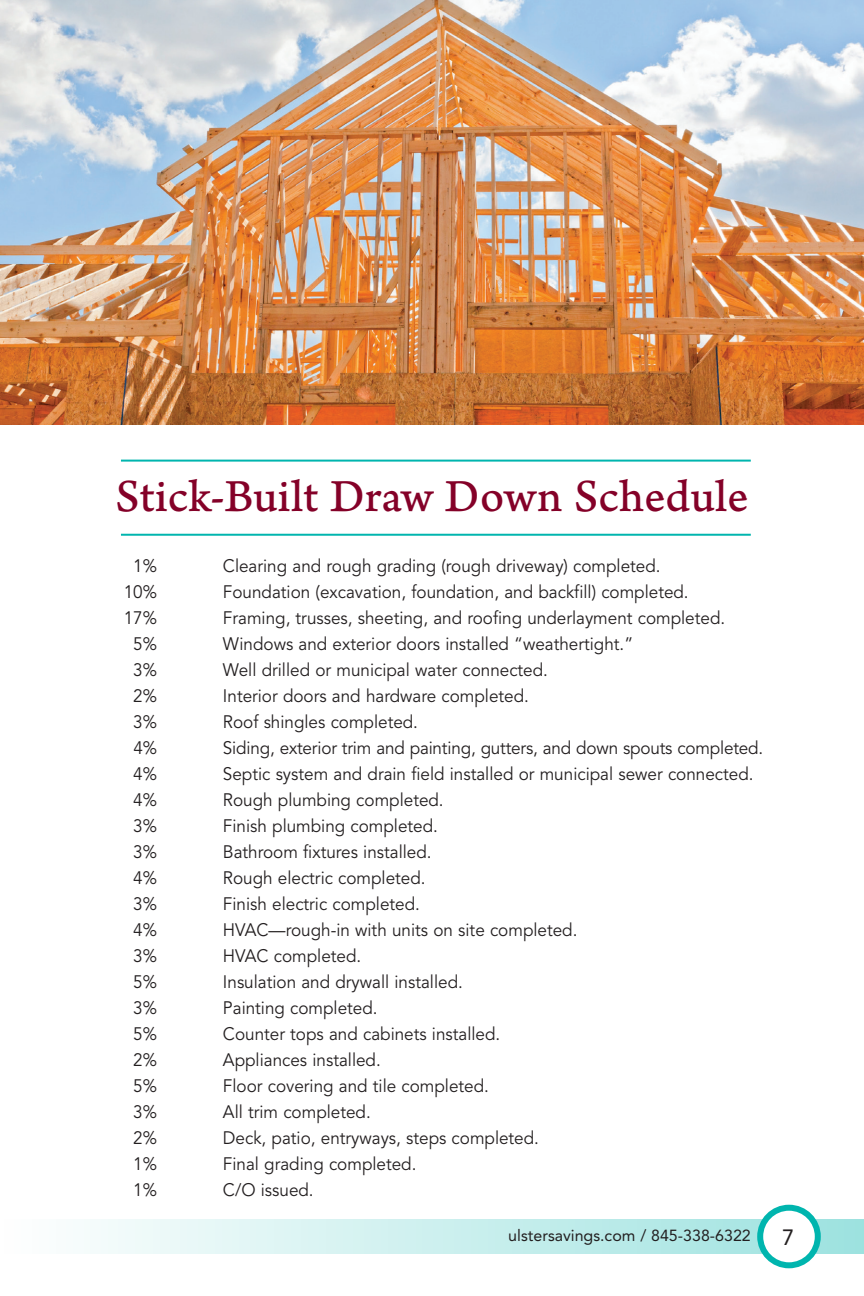
<style>
.page{position:relative;width:864px;height:1296px;background:#fff}
.page>*{position:absolute;margin:0;border:0;box-sizing:border-box;transform-origin:0 0}
.Heading{font:48px "Arno Pro Caption";color:#840128}
.t1{font:22px "Avenir LT Std";color:#231f20}
.Checks{font:18px "Avenir LT Std";color:#231f20;scale:.95 1}
.t2{font:16px "Avenir LT Std";color:#231f20}
</style>
<div class="page">
<div style="left:0;top:1219px;width:864px;height:35px;background:linear-gradient(to right,#fffefe,#9ce2df)"></div>
<div style="left:760px;top:1208px;width:58px;height:57px;background:#fff;border-radius:50%"></div>
<div style="left:757px;top:1205px;width:64px;height:63px;border:6px solid #00b5ae;border-radius:50%"></div>
<img style="left:0;top:0;width:864px;height:425px">
<hr style="left:121px;top:460px;width:630px;height:2px;background:#00b5ae">
<hr style="left:121px;top:534px;width:630px;height:2px;background:#00b5ae">
<p class="Heading" style="left:115px;top:468px;width:635px">Stick-Built Draw Down Schedule</p>
<p class="Checks" style="left:133px;top:556px;width:27px">1%</p>
<p class="Checks" style="left:223px;top:556px;width:462px">Clearing and rough grading (rough driveway) completed.</p>
<p class="Checks" style="left:124px;top:582px;width:37px">10%</p>
<p class="Checks" style="left:223px;top:582px;width:492px">Foundation (excavation, foundation, and backfill) completed.</p>
<p class="Checks" style="left:124px;top:608px;width:37px">17%</p>
<p class="Checks" style="left:223px;top:608px;width:530px">Framing, trusses, sheeting, and roofing underlayment completed.</p>
<p class="Checks" style="left:133px;top:634px;width:27px">5%</p>
<p class="Checks" style="left:223px;top:634px;width:433px">Windows and exterior doors installed “weathertight.”</p>
<p class="Checks" style="left:133px;top:660px;width:27px">3%</p>
<p class="Checks" style="left:223px;top:660px;width:344px">Well drilled or municipal water connected.</p>
<p class="Checks" style="left:133px;top:686px;width:27px">2%</p>
<p class="Checks" style="left:223px;top:686px;width:324px">Interior doors and hardware completed.</p>
<p class="Checks" style="left:133px;top:712px;width:27px">3%</p>
<p class="Checks" style="left:223px;top:712px;width:207px">Roof shingles completed.</p>
<p class="Checks" style="left:134px;top:738px;width:26px">4%</p>
<p class="Checks" style="left:223px;top:738px;width:570px">Siding, exterior trim and painting, gutters, and down spouts completed.</p>
<p class="Checks" style="left:133px;top:764px;width:27px">4%</p>
<p class="Checks" style="left:223px;top:764px;width:560px">Septic system and drain field installed or municipal sewer connected.</p>
<p class="Checks" style="left:133px;top:790px;width:27px">4%</p>
<p class="Checks" style="left:223px;top:790px;width:234px">Rough plumbing completed.</p>
<p class="Checks" style="left:133px;top:816px;width:27px">3%</p>
<p class="Checks" style="left:223px;top:816px;width:228px">Finish plumbing completed.</p>
<p class="Checks" style="left:133px;top:842px;width:27px">3%</p>
<p class="Checks" style="left:223px;top:842px;width:221px">Bathroom fixtures installed.</p>
<p class="Checks" style="left:133px;top:868px;width:27px">4%</p>
<p class="Checks" style="left:223px;top:868px;width:215px">Rough electric completed.</p>
<p class="Checks" style="left:133px;top:894px;width:27px">3%</p>
<p class="Checks" style="left:223px;top:894px;width:209px">Finish electric completed.</p>
<p class="Checks" style="left:133px;top:920px;width:27px">4%</p>
<p class="Checks" style="left:223px;top:920px;width:375px">HVAC—rough-in with units on site completed.</p>
<p class="Checks" style="left:133px;top:946px;width:27px">3%</p>
<p class="Checks" style="left:223px;top:946px;width:147px">HVAC completed.</p>
<p class="Checks" style="left:133px;top:972px;width:27px">5%</p>
<p class="Checks" style="left:223px;top:972px;width:254px">Insulation and drywall installed.</p>
<p class="Checks" style="left:133px;top:998px;width:27px">3%</p>
<p class="Checks" style="left:223px;top:998px;width:164px">Painting completed.</p>
<p class="Checks" style="left:133px;top:1024px;width:27px">5%</p>
<p class="Checks" style="left:223px;top:1024px;width:293px">Counter tops and cabinets installed.</p>
<p class="Checks" style="left:133px;top:1050px;width:27px">2%</p>
<p class="Checks" style="left:223px;top:1050px;width:168px">Appliances installed.</p>
<p class="Checks" style="left:133px;top:1076px;width:27px">5%</p>
<p class="Checks" style="left:223px;top:1076px;width:281px">Floor covering and tile completed.</p>
<p class="Checks" style="left:133px;top:1102px;width:27px">3%</p>
<p class="Checks" style="left:223px;top:1102px;width:157px">All trim completed.</p>
<p class="Checks" style="left:133px;top:1128px;width:27px">2%</p>
<p class="Checks" style="left:223px;top:1128px;width:334px">Deck, patio, entryways, steps completed.</p>
<p class="Checks" style="left:133px;top:1154px;width:27px">1%</p>
<p class="Checks" style="left:223px;top:1154px;width:205px">Final grading completed.</p>
<p class="Checks" style="left:133px;top:1180px;width:27px">1%</p>
<p class="Checks" style="left:223px;top:1180px;width:97px">C/O issued.</p>
<p class="t2" style="left:508px;top:1226px;width:244px">ulstersavings.com / 845-338-6322</p>
<p class="t1" style="left:782px;top:1224px;width:14px">7</p>
</div>
